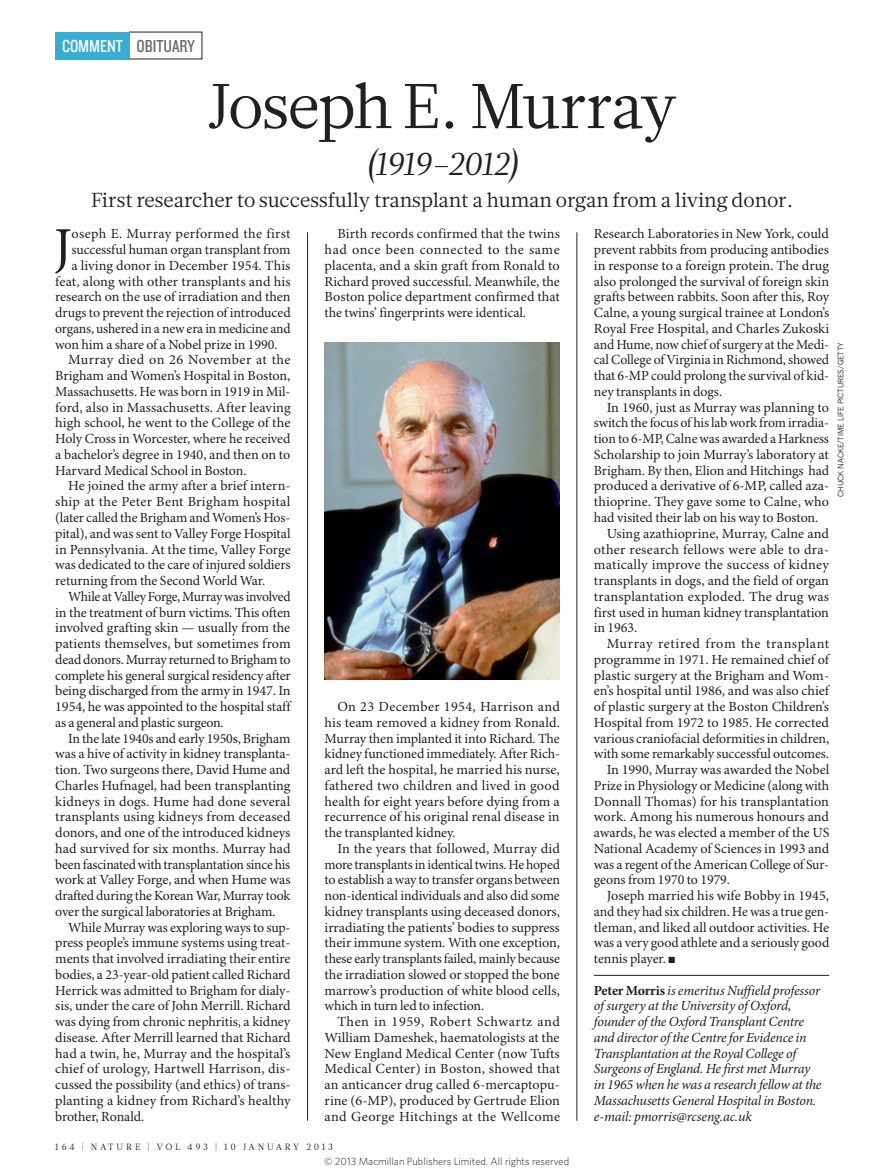
<style>
.page{position:relative;width:893px;height:1174px;background:#fff}
.page>*{position:absolute;margin:0;border:0;box-sizing:border-box;transform-origin:0 0}
.HEAD_42{font:63px "Glosa Math";letter-spacing:-.03em;color:#231f20}
.BODY_DROP_CAP{font:54.45px "Minion Pro";color:#231f20}
.OBIT_DATES{font:italic 31.5px "Glosa Math";letter-spacing:-.04em;color:#231f20}
.OBIT_INTRO{font:20.25px "Glosa Math";color:#231f20}
.t1{font:18px "Knockout 29 Junior Ltweight";color:#6c6d70}
.t2{font:18px "Knockout 29 Junior Ltweight";color:#fff}
.BODY_INDENT{font:13.95px/15.8px "Minion Pro";letter-spacing:-.005em;color:#231f20;text-align:justify}
.AUTHOR_DETAILS{font:italic 13.95px/15.8px "Minion Pro";letter-spacing:-.015em;color:#231f20}
.BODY_DROP_CAP-2{font:13.95px "Minion Pro";letter-spacing:-.005em;color:#231f20}
.BODY_DROP_CAP-3{font:13.95px "Minion Pro";letter-spacing:.025em;color:#231f20}
.EMAIL{font:italic 13.95px "Minion Pro";letter-spacing:-.01em;color:#231f20}
.t3{font:300 10.5px "Whitney";color:#231f20}
.t4{font:9px "Glosa Math";letter-spacing:.3em;color:#231f20}
.PIC_CREDIT{font:7.5px "News Gothic MTOT";color:#231f20}
.s1{font-weight:700;font-style:normal}
</style>
<div class="page">
<hr style="left:594px;top:975px;width:235px;height:1px;background:#231f20">
<img style="left:325px;top:342px;width:235px;height:337px">
<hr style="left:577px;top:232px;width:1px;height:888px;background:#231f20">
<hr style="left:307px;top:232px;width:1px;height:888px;background:#231f20">
<div style="left:55px;top:32px;width:75px;height:27px;background:#38acd2"></div>
<p class="t2" style="left:62px;top:34px;width:62px">COMMENT</p>
<p class="t1" style="left:137px;top:34px;width:60px">OBITUARY</p>
<p class="HEAD_42" style="left:208px;top:65px;width:470px">Joseph E. Murray</p>
<p class="OBIT_DATES" style="left:365px;top:144px;width:156px">(1919–2012)</p>
<p class="OBIT_INTRO" style="left:91px;top:186px;width:704px">First researcher to successfully transplant a human organ from a living donor.</p>
<p class="BODY_DROP_CAP" style="left:54px;top:215px;width:19px">J</p>
<p class="BODY_DROP_CAP-3" style="left:71px;top:225px;width:221px">oseph E. Murray performed the first</p>
<p class="BODY_DROP_CAP-2" style="left:71px;top:241px;width:221px">successful human organ transplant from</p>
<p class="BODY_DROP_CAP-2" style="left:71px;top:257px;width:220px">a living donor in December 1954. This</p>
<p class="BODY_DROP_CAP-2" style="left:55px;top:273px;width:237px">feat, along with other transplants and his</p>
<p class="BODY_DROP_CAP-2" style="left:55px;top:288px;width:237px">research on the use of irradiation and then</p>
<p class="BODY_DROP_CAP-2" style="left:55px;top:304px;width:237px">drugs to prevent the rejection of introduced</p>
<p class="BODY_DROP_CAP-2" style="left:55px;top:320px;width:237px">organs, ushered in a new era in medicine and</p>
<p class="BODY_DROP_CAP-2" style="left:55px;top:336px;width:224px">won him a share of a Nobel prize in 1990.</p>
<p class="BODY_INDENT" style="left:55px;top:353px;width:237px;text-indent:13px">Murray died on 26 November at the Brigham and Women’s Hospital in Boston, Massachusetts. He was born in 1919 in Mil&shy;ford, also in Massachusetts. After leaving high school, he went to the College of the Holy Cross in Worcester, where he received a bachelor’s degree in 1940, and then on to Harvard Medical School in Boston.</p>
<p class="BODY_INDENT" style="left:55px;top:479px;width:237px;text-indent:13px">He joined the army after a brief intern&shy;ship at the Peter Bent Brigham hospital (later called the Brigham and Women’s Hos&shy;pital), and was sent to Valley Forge Hospital in Pennsylvania. At the time, Valley Forge was dedicated to the care of injured soldiers returning from the Second World War.</p>
<p class="BODY_INDENT" style="left:55px;top:589px;width:237px;text-indent:13px">While at Valley Forge, Murray was involved in the treatment of burn victims. This often involved grafting skin — usually from the patients themselves, but sometimes from dead donors. Murray returned to Brigham to complete his general surgical residency after being discharged from the army in 1947. In 1954, he was appointed to the hospital staff as a general and plastic surgeon.</p>
<p class="BODY_INDENT" style="left:55px;top:731px;width:237px;text-indent:13px">In the late 1940s and early 1950s, Brigham was a hive of activity in kidney transplanta&shy;tion. Two surgeons there, David Hume and Charles Hufnagel, had been transplanting kidneys in dogs. Hume had done several transplants using kidneys from deceased donors, and one of the introduced kidneys had survived for six months. Murray had been fascinated with transplantation since his work at Valley Forge, and when Hume was drafted during the Korean War, Murray took over the surgical laboratories at Brigham.</p>
<p class="BODY_INDENT" style="left:55px;top:920px;width:237px;text-indent:13px">While Murray was exploring ways to sup&shy;press people’s immune systems using treat&shy;ments that involved irradiating their entire bodies, a 23-year-old patient called Richard Herrick was admitted to Brigham for dialy&shy;sis, under the care of John Merrill. Richard was dying from chronic nephritis, a kidney disease. After Merrill learned that Richard had a twin, he, Murray and the hospital’s chief of urology, Hartwell Harrison, dis&shy;cussed the possibility (and ethics) of trans&shy;planting a kidney from Richard’s healthy brother, Ronald.</p>
<p class="BODY_INDENT" style="left:325px;top:227px;width:237px;text-indent:13px">Birth records confirmed that the twins had once been connected to the same placenta, and a skin graft from Ronald to Richard proved successful. Meanwhile, the Boston police department confirmed that the twins’ fingerprints were identical.</p>
<p class="BODY_INDENT" style="left:325px;top:699px;width:237px;text-indent:13px">On 23 December 1954, Harrison and his team removed a kidney from Ronald.<br>Murray then implanted it into Richard. The kidney functioned immediately. After Rich&shy;ard left the hospital, he married his nurse, fathered two children and lived in good health for eight years before dying from a recurrence of his original renal disease in the transplanted kidney.</p>
<p class="BODY_INDENT" style="left:325px;top:841px;width:237px;text-indent:13px">In the years that followed, Murray did more transplants in identical twins. He hoped to establish a way to transfer organs between non-identical individuals and also did some kidney transplants using deceased donors, irradiating the patients’ bodies to suppress their immune system. With one exception, these early transplants failed, mainly because the irradiation slowed or stopped the bone marrow’s production of white blood cells, which in turn led to infection.</p>
<p class="BODY_INDENT" style="left:325px;top:1014px;width:237px;text-indent:13px">Then in 1959, Robert Schwartz and William Dameshek, haematologists at the New England Medical Center (now Tufts Medical Center) in Boston, showed that an anticancer drug called 6-mercaptopu&shy;rine (6-MP), produced by Gertrude Elion and George Hitchings at the Wellcome</p>
<p class="t4" style="left:55px;top:1141px;width:279px">164 | NATURE | VOL 493 | 10 JANUARY 2013</p>
<p class="t3" style="left:324px;top:1154px;width:247px">© 2013 Macmillan Publishers Limited. All rights reserved</p>
<p class="BODY_INDENT" style="left:594px;top:227px;width:237px">Research Laboratories in New York, could prevent rabbits from producing antibodies in response to a foreign protein. The drug also prolonged the survival of foreign skin grafts between rabbits. Soon after this, Roy Calne, a young surgical trainee at London’s Royal Free Hospital, and Charles Zukoski and Hume, now chief of surgery at the Medi&shy;cal College of Virginia in Richmond, showed that 6-MP could prolong the survival of kid&shy;ney transplants in dogs.</p>
<p class="BODY_INDENT" style="left:594px;top:400px;width:237px;text-indent:13px">In 1960, just as Murray was planning to switch the focus of his lab work from irradia&shy;tion to 6-MP, Calne was awarded a Harkness Scholarship to join Murray’s laboratory at Brigham. By then, Elion and Hitchings had produced a derivative of 6-MP, called aza&shy;thioprine. They gave some to Calne, who had visited their lab on his way to Boston.</p>
<p class="BODY_INDENT" style="left:594px;top:526px;width:237px;text-indent:13px">Using azathioprine, Murray, Calne and other research fellows were able to dra&shy;matically improve the success of kidney transplants in dogs, and the field of organ transplantation exploded. The drug was first used in human kidney transplantation in 1963.</p>
<p class="BODY_INDENT" style="left:594px;top:636px;width:237px;text-indent:13px">Murray retired from the transplant programme in 1971. He remained chief of plastic surgery at the Brigham and Wom&shy;en’s hospital until 1986, and was also chief of plastic surgery at the Boston Children’s Hospital from 1972 to 1985. He corrected various craniofacial deformities in children, with some remarkably successful outcomes.</p>
<p class="BODY_INDENT" style="left:594px;top:762px;width:237px;text-indent:13px">In 1990, Murray was awarded the Nobel Prize in Physiology or Medicine (along with Donnall Thomas) for his transplantation work. Among his numerous honours and awards, he was elected a member of the US National Academy of Sciences in 1993 and was a regent of the American College of Sur&shy;geons from 1970 to 1979.</p>
<p class="BODY_INDENT" style="left:594px;top:888px;width:237px;text-indent:13px">Joseph married his wife Bobby in 1945, and they had six children. He was a true gen&shy;tleman, and liked all outdoor activities. He was a very good athlete and a seriously good tennis player. ■</p>
<p class="AUTHOR_DETAILS" style="left:594px;top:983px;width:229px"><span class="s1">Peter Morris</span> is emeritus Nuffield professor of surgery at the University of Oxford, founder of the Oxford Transplant Centre and director of the Centre for Evidence in Transplantation at the Royal College of Surgeons of England. He first met Murray in 1965 when he was a research fellow at the Massachusetts General Hospital in Boston.</p>
<p class="EMAIL" style="left:594px;top:1107px;width:160px">e-mail: pmorris@rcseng.ac.uk</p>
<p class="PIC_CREDIT" style="left:836px;top:496px;width:155px;rotate:-90deg">CHUCK NACKE/TIME LIFE PICTURES/GETTY</p>
</div>
